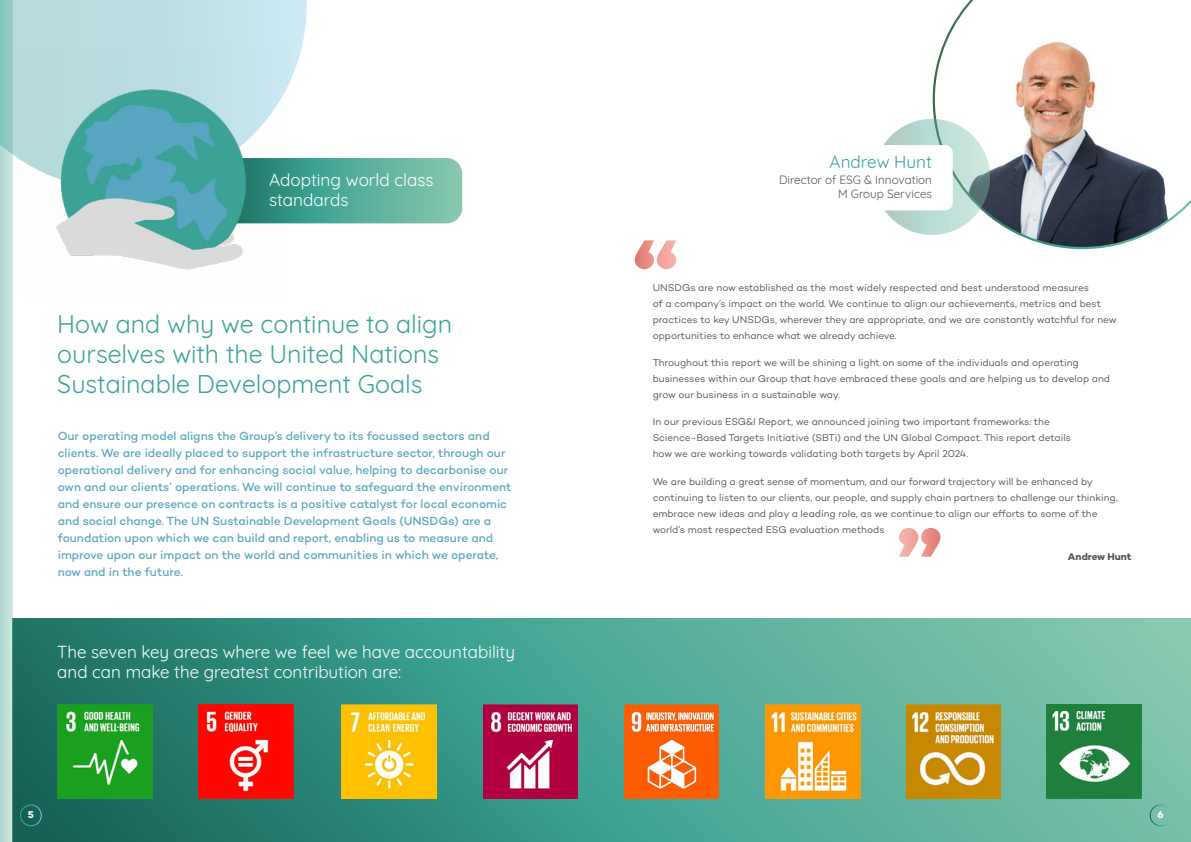
<style>
.page{position:relative;width:1191px;height:842px;background:#fff}
.page>*{position:absolute;margin:0;border:0;box-sizing:border-box;transform-origin:0 0}
.t1{font:700 107.1px "Campton";color:#fff}
.t2{font:25px/30px "Quicksand";color:#3ba397}
.t3{font:17.2px/19.6px "Quicksand";color:#fff}
.t4{font:17.1px "Quicksand";color:#3ba397}
.t5{font:17px/20.4px "Quicksand";color:#fff}
.t6{font:500 12px/17px "Campton";color:#5aa7c2}
.t7{font:11.7px/14px "Quicksand";color:#575656;text-align:right}
.t8{font:10px/16px "Campton";letter-spacing:-.005em;color:#575656}
.t9{font:700 10px "Campton";color:#575656}
.t10{font:700 10px "Campton";color:#fff}
</style>
<div class="page">
<svg style="left:292px;top:158px;width:170px;height:65px;background:#61b39f"></svg>
<svg style="left:13px;top:618px;width:1178px;height:224px;background:#4c9d8b"></svg>
<svg style="left:0;top:190px;width:13px;height:652px;background:#bbddd5"></svg>
<svg style="left:932px;top:0;width:259px;height:249px"></svg>
<svg style="left:874px;top:119px;width:116px;height:116px;background:#b3d3cb"></svg>
<svg style="left:0;top:0;width:307px;height:190px;background:#bbdee1"></svg>
<div style="left:780px;top:145px;width:172px;height:65px;background:#fff;border-radius:8px"></div>
<img style="left:19px;top:48px;width:273px;height:222px">
<img style="left:58px;top:704px;width:94px;height:94px">
<img style="left:199px;top:704px;width:94px;height:94px">
<img style="left:342px;top:704px;width:94px;height:94px">
<img style="left:483px;top:704px;width:94px;height:94px">
<img style="left:624px;top:704px;width:95px;height:94px">
<img style="left:765px;top:704px;width:95px;height:94px">
<img style="left:907px;top:704px;width:93px;height:94px">
<img style="left:1046px;top:704px;width:95px;height:94px">
<div style="left:20px;top:805px;width:22px;height:21px;border:1px solid #fff;border-radius:50%"></div>
<div style="left:1149px;top:805px;width:22px;height:21px;border:1px solid #fff;border-radius:50%"></div>
<h3 class="t3" style="left:269px;top:169px;width:166px">Adopting world class standards</h3>
<h2 class="t2" style="left:57px;top:306px;width:396px">How and why we continue to align ourselves with the United Nations<br>Sustainable Development Goals</h2>
<p class="t6" style="left:58px;top:427px;width:455px">Our operating model aligns the Group’s delivery to its focussed sectors and clients. We are ideally placed to support the infrastructure sector, through our operational delivery and for enhancing social value, helping to decarbonise our own and our clients’ operations. We will continue to safeguard the environment and ensure our presence on contracts is a positive catalyst for local economic and social change. The UN Sustainable Development Goals (UNSDGs) are a foundation upon which we can build and report, enabling us to measure and improve upon our impact on the world and communities in which we operate, now and in the future.</p>
<h3 class="t5" style="left:57px;top:640px;width:459px">The seven key areas where we feel we have accountability and can make the greatest contribution are:</h3>
<h3 class="t4" style="left:829px;top:149px;width:104px">Andrew Hunt</h3>
<h1 class="t1" style="left:632px;top:214px;width:49px">“</h1>
<p class="t7" style="left:779px;top:172px;width:154px">Director of ESG &amp; Innovation<br>M Group Services</p>
<p class="t8" style="left:653px;top:279px;width:465px">UNSDGs are now established as the most widely respected and best understood measures<br>of a company’s impact on the world. We continue to align our achievements, metrics and best practices to key UNSDGs, wherever they are appropriate, and we are constantly watchful for new opportunities to enhance what we already achieve.</p>
<p class="t8" style="left:653px;top:354px;width:459px">Throughout this report we will be shining a light on some of the individuals and operating businesses within our Group that have embraced these goals and are helping us to develop and grow our business in a sustainable way.</p>
<p class="t8" style="left:653px;top:414px;width:420px">In our previous ESG&amp;I Report, we announced joining two important frameworks: the<br>Science-Based Targets Initiative (SBTi) and the UN Global Compact. This report details how we are working towards validating both targets by April 2024.</p>
<p class="t8" style="left:653px;top:473px;width:466px">We are building a great sense of momentum, and our forward trajectory will be enhanced by continuing to listen to our clients, our people, and supply chain partners to challenge our thinking, embrace new ideas and play a leading role, as we continue to align our efforts to some of the world’s most respected ESG evaluation methods</p>
<p class="t9" style="left:1068px;top:550px;width:65px">Andrew Hunt</p>
<h1 class="t1" style="left:943px;top:583px;width:49px;rotate:-180deg">“</h1>
<p class="t10" style="left:28px;top:808px;width:8px">5</p>
<p class="t10" style="left:1157px;top:808px;width:8px">6</p>
</div>
